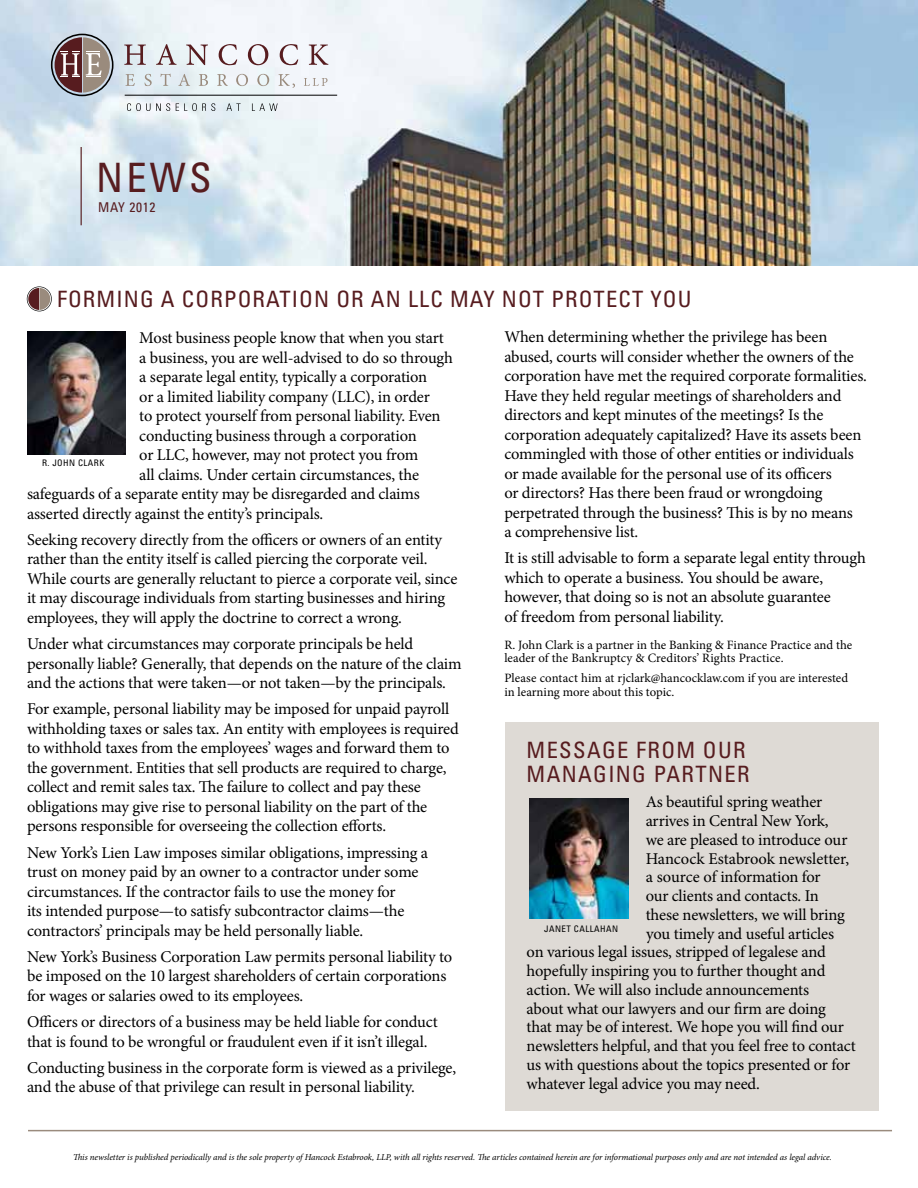
<style>
.page{position:relative;width:918px;height:1188px;background:#fff}
.page>*{position:absolute;margin:0;border:0;box-sizing:border-box;transform-origin:0 0}
.t1{font:condensed 40.5px "Univers";color:#571c1f}
.t2{font:condensed 22.5px/24px "Univers";letter-spacing:.055em;color:#571c1f}
.t3{font:16.5px/19.5px "Minion Pro";letter-spacing:-.01em;color:#000}
.t4{font:condensed 13.5px "Univers";letter-spacing:.05em;color:#571c1f}
.t5{font:12.75px/13.5px "Minion Pro";color:#000}
.t6{font:italic 9px "Minion Pro";letter-spacing:-.005em;color:#000}
.t7{font:condensed 9px "Univers";letter-spacing:.05em;color:#000}
</style>
<div class="page">
<img style="left:0;top:0;width:918px;height:266px">
<svg style="left:27px;top:286px;width:25px;height:25px"></svg>
<img style="left:27px;top:331px;width:98px;height:123px">
<hr style="left:125px;top:95px;width:212px;height:1px;background:#000">
<svg style="left:127px;top:103px;width:4px;height:8px"></svg>
<svg style="left:136px;top:103px;width:5px;height:8px"></svg>
<svg style="left:146px;top:103px;width:24px;height:8px"></svg>
<svg style="left:176px;top:103px;width:11px;height:8px"></svg>
<svg style="left:192px;top:103px;width:5px;height:8px"></svg>
<svg style="left:202px;top:103px;width:13px;height:8px"></svg>
<svg style="left:227px;top:103px;width:14px;height:8px"></svg>
<svg style="left:252px;top:103px;width:26px;height:8px"></svg>
<svg style="left:124px;top:45px;width:22px;height:20px"></svg>
<svg style="left:156px;top:44px;width:20px;height:21px"></svg>
<svg style="left:186px;top:45px;width:22px;height:20px"></svg>
<svg style="left:219px;top:44px;width:18px;height:21px"></svg>
<svg style="left:248px;top:44px;width:20px;height:21px"></svg>
<svg style="left:280px;top:44px;width:18px;height:21px"></svg>
<svg style="left:309px;top:45px;width:19px;height:20px"></svg>
<svg style="left:125px;top:74px;width:10px;height:12px"></svg>
<svg style="left:145px;top:74px;width:7px;height:12px"></svg>
<svg style="left:161px;top:74px;width:10px;height:12px"></svg>
<svg style="left:178px;top:74px;width:12px;height:12px"></svg>
<svg style="left:199px;top:74px;width:9px;height:12px"></svg>
<svg style="left:217px;top:74px;width:11px;height:12px"></svg>
<svg style="left:236px;top:74px;width:12px;height:12px"></svg>
<svg style="left:257px;top:74px;width:12px;height:12px"></svg>
<svg style="left:278px;top:74px;width:17px;height:14px"></svg>
<svg style="left:304px;top:78px;width:24px;height:8px"></svg>
<svg style="left:51px;top:34px;width:63px;height:62px;background:#96888a"></svg>
<hr style="left:28px;top:1130px;width:864px;height:1px;background:#9a8b7d">
<div style="left:505px;top:722px;width:374px;height:388px;background:#dedad5"></div>
<img style="left:530px;top:798px;width:98px;height:121px">
<hr style="left:81px;top:147px;width:1px;height:78px;background:#571c1f">
<h1 class="t1" style="left:96px;top:152px;width:117px">NEWS</h1>
<p class="t4" style="left:98px;top:199px;width:59px">MAY 2012</p>
<h2 class="t2" style="left:57px;top:287px;width:636px">FORMING A CORPORATION OR AN LLC MAY N OT PROTECT YOU</h2>
<p class="t3" style="left:139px;top:328px;width:306px">Most business people know that when you start</p>
<p class="t3" style="left:139px;top:348px;width:315px">a business, you are well-advised to do so through</p>
<p class="t3" style="left:139px;top:367px;width:290px">a separate legal entity, typically a corporation</p>
<p class="t3" style="left:139px;top:387px;width:292px">or a limited liability company (LLC), in order</p>
<p class="t3" style="left:139px;top:406px;width:303px">to protect yourself from personal liability. Even</p>
<p class="t3" style="left:139px;top:426px;width:279px">conducting business through a corporation</p>
<p class="t3" style="left:139px;top:445px;width:280px">or LLC, however, may not protect you from</p>
<p class="t3" style="left:139px;top:465px;width:281px">all claims. Under certain circumstances, the</p>
<p class="t3" style="left:27px;top:484px;width:394px">safeguards of a separate entity may be disregarded and claims</p>
<p class="t3" style="left:27px;top:504px;width:298px">asserted directly against the entity’s principals.</p>
<p class="t3" style="left:27px;top:530px;width:432px">Seeking recovery directly from the officers or owners of an entity rather than the entity itself is called piercing the corporate veil.<br>While courts are generally reluctant to pierce a corporate veil, since it may discourage individuals from starting businesses and hiring employees, they will apply the doctrine to correct a wrong.</p>
<p class="t3" style="left:27px;top:634px;width:436px">Under what circumstances may corporate principals be held personally liable? Generally, that depends on the nature of the claim and the actions that were taken—or not taken—by the principals.</p>
<p class="t3" style="left:27px;top:699px;width:433px">For example, personal liability may be imposed for unpaid payroll withholding taxes or sales tax. An entity with employees is required to withhold taxes from the employees’ wages and forward them to the government. Entities that sell products are required to charge, collect and remit sales tax. The failure to collect and pay these obligations may give rise to personal liability on the part of the persons responsible for overseeing the collection efforts.</p>
<p class="t3" style="left:27px;top:843px;width:403px">New York’s Lien Law imposes similar obligations, impressing a trust on money paid by an owner to a contractor under some circumstances. If the contractor fails to use the money for<br>its intended purpose—to satisfy subcontractor claims—the contractors’ principals may be held personally liable.</p>
<p class="t3" style="left:27px;top:947px;width:427px">New York’s Business Corporation Law permits personal liability to be imposed on the 10 largest shareholders of certain corporations for wages or salaries owed to its employees.</p>
<p class="t3" style="left:27px;top:1012px;width:412px">Officers or directors of a business may be held liable for conduct that is found to be wrongful or fraudulent even if it isn’t illegal.</p>
<p class="t3" style="left:27px;top:1058px;width:431px">Conducting business in the corporate form is viewed as a privilege, and the abuse of that privilege can result in personal liability.</p>
<p class="t7" style="left:42px;top:457px;width:64px">R. JOHN CLARK</p>
<p class="t3" style="left:504px;top:327px;width:364px">When determining whether the privilege has been abused, courts will consider whether the owners of the corporation have met the required corporate formalities.<br>Have they held regular meetings of shareholders and directors and kept minutes of the meetings? Is the corporation adequately capitalized? Have its assets been commingled with those of other entities or individuals or made available for the personal use of its officers<br>or directors? Has there been fraud or wrongdoing perpetrated through the business? This is by no means<br>a comprehensive list.</p>
<p class="t3" style="left:504px;top:548px;width:363px">It is still advisable to form a separate legal entity through which to operate a business. You should be aware, however, that doing so is not an absolute guarantee<br>of freedom from personal liability.</p>
<p class="t5" style="left:504px;top:638px;width:349px">R. John Clark is a partner in the Banking &amp; Finance Practice and the leader of the Bankruptcy &amp; Creditors’ Rights Practice.</p>
<p class="t5" style="left:504px;top:672px;width:345px">Please contact him at rjclark@hancocklaw.com if you are interested in learning more about this topic.</p>
<h2 class="t2" style="left:527px;top:738px;width:222px">MESSAGE FROM OUR<br>MANAGING PARTNER</h2>
<p class="t3" style="left:646px;top:793px;width:178px">As beautiful spring weather</p>
<p class="t3" style="left:646px;top:811px;width:185px">arrives in Central New York,</p>
<p class="t3" style="left:646px;top:830px;width:203px">we are pleased to introduce our</p>
<p class="t3" style="left:646px;top:849px;width:205px">Hancock Estabrook newsletter,</p>
<p class="t3" style="left:646px;top:867px;width:176px">a source of information for</p>
<p class="t3" style="left:646px;top:886px;width:175px">our clients and contacts. In</p>
<p class="t3" style="left:646px;top:905px;width:201px">these newsletters, we will bring</p>
<p class="t3" style="left:646px;top:924px;width:189px">you timely and useful articles</p>
<p class="t3" style="left:527px;top:942px;width:301px">on various legal issues, stripped of legalese and</p>
<p class="t3" style="left:527px;top:961px;width:300px">hopefully inspiring you to further thought and</p>
<p class="t3" style="left:527px;top:980px;width:284px">action. We will also include announcements</p>
<p class="t3" style="left:527px;top:999px;width:301px">about what our lawyers and our firm are doing</p>
<p class="t3" style="left:527px;top:1017px;width:319px">that may be of interest. We hope you will find our</p>
<p class="t3" style="left:527px;top:1036px;width:331px">newsletters helpful, and that you feel free to contact</p>
<p class="t3" style="left:527px;top:1055px;width:325px">us with questions about the topics presented or for</p>
<p class="t3" style="left:527px;top:1074px;width:235px">whatever legal advice you may need.</p>
<p class="t7" style="left:544px;top:923px;width:75px">JANET CALLAHAN</p>
<p class="t6" style="left:73px;top:1151px;width:760px">This newsletter is published periodically and is the sole property of Hancock Estabrook, LLP, with all rights reserved. The articles contained herein are for informational purposes only and are not intended as legal advice.</p>
</div>
